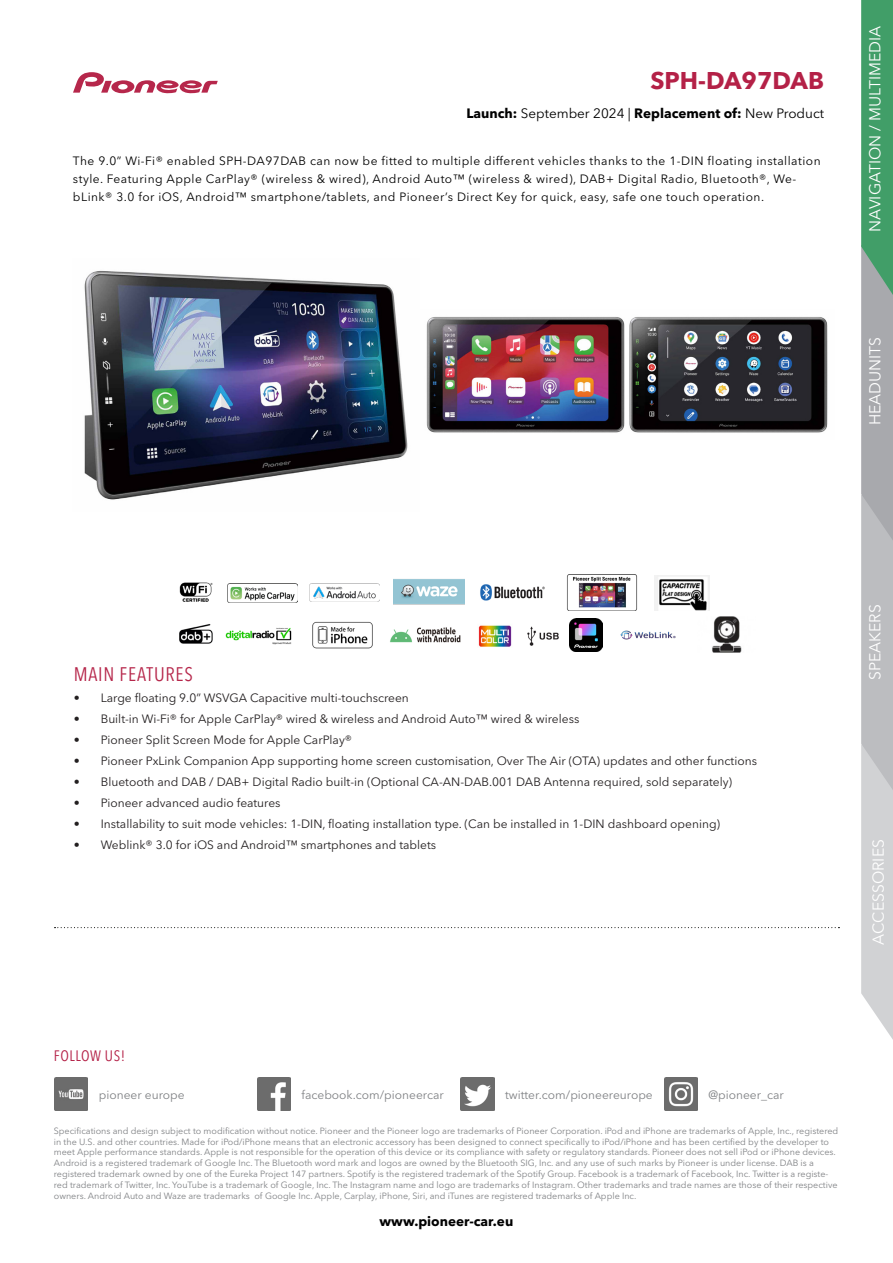
<style>
.page{position:relative;width:893px;height:1263px;background:#fff}
.page>*{position:absolute;margin:0;border:0;box-sizing:border-box;transform-origin:0 0}
.t1{font:700 24px "Avenir Next LT Pro";color:#b42147}
.t2{font:condensed 19.5px "Avenir Next LT Pro";letter-spacing:.04em;color:#b6274b}
.t3{font:15.75px "Avenir Next LT Pro";color:#fff}
.t4{font:condensed 15px "Avenir Next LT Pro";letter-spacing:.04em;color:#b42147}
.t5{font:13.5px "Avenir Next LT Pro";color:#000001}
.t6{font:700 13.5px "Avenir Next LT Pro";color:#000001}
.t7{font:12px "Avenir Next LT Pro";color:#231f20}
.t8{font:12px/18px "Avenir Next LT Pro";letter-spacing:.04em;color:#000001}
.t9{font:12px "Avenir Next LT Pro";color:#808285}
.t10{font:9px/10.8px "Avenir Next LT Pro";color:#808285}
.s1{font-weight:700}
</style>
<div class="page">
<svg style="left:73px;top:72px;width:145px;height:21px"></svg>
<img style="left:664px;top:1077px;width:34px;height:34px">
<img style="left:461px;top:1077px;width:33px;height:34px">
<img style="left:54px;top:1077px;width:33px;height:34px">
<img style="left:257px;top:1077px;width:34px;height:34px">
<svg style="left:861px;top:0;width:32px;height:1040px;background:#a2baaf"></svg>
<img style="left:527px;top:626px;width:32px;height:20px">
<img style="left:179px;top:624px;width:34px;height:20px">
<img style="left:478px;top:625px;width:34px;height:22px">
<img style="left:225px;top:627px;width:67px;height:18px">
<img style="left:480px;top:584px;width:65px;height:17px">
<img style="left:312px;top:621px;width:61px;height:28px">
<img style="left:394px;top:579px;width:70px;height:26px">
<img style="left:390px;top:627px;width:71px;height:16px">
<img style="left:179px;top:582px;width:34px;height:20px">
<svg style="left:55px;top:927px;width:784px;height:1px"></svg>
<img style="left:567px;top:574px;width:71px;height:37px">
<img style="left:620px;top:630px;width:56px;height:10px">
<img style="left:310px;top:584px;width:70px;height:17px">
<img style="left:227px;top:584px;width:71px;height:18px">
<img style="left:655px;top:575px;width:54px;height:36px">
<img style="left:84px;top:270px;width:324px;height:230px">
<img style="left:426px;top:317px;width:199px;height:116px">
<img style="left:629px;top:317px;width:199px;height:116px">
<img style="left:712px;top:617px;width:30px;height:36px">
<img style="left:569px;top:619px;width:34px;height:33px">
<p class="t1" style="left:650px;top:66px;width:175px">SPH-DA97DAB</p>
<p class="t5" style="left:466px;top:105px;width:359px"><span class="s1">Launch:</span> September 2024 | <span class="s1">Replacement of:</span> New Product</p>
<p class="t8" style="left:73px;top:152px;width:749px">The 9.0” Wi-Fi® enabled SPH-DA97DAB can now be fitted to multiple different vehicles thanks to the 1-DIN floating installation style. Featuring Apple CarPlay® (wireless &amp; wired), Android Auto™ (wireless &amp; wired), DAB+ Digital Radio, Bluetooth®, We&shy;bLink® 3.0 for iOS, Android™ smartphone/tablets, and Pioneer’s Direct Key for quick, easy, safe one touch operation.</p>
<p class="t3" style="left:865px;top:232px;width:207px;rotate:-90deg">NAVIGATION / MULTIMEDIA</p>
<p class="t3" style="left:865px;top:425px;width:90px;rotate:-90deg">HEADUNITS</p>
<p class="t2" style="left:74px;top:663px;width:121px">MAIN FEATURES</p>
<p class="t7" style="left:74px;top:691px;width:337px">• Large floating 9.0” WSVGA Capacitive multi-touchscreen</p>
<p class="t7" style="left:74px;top:712px;width:507px">• Built-in Wi-Fi® for Apple CarPlay® wired &amp; wireless and Android Auto™ wired &amp; wireless</p>
<p class="t7" style="left:74px;top:733px;width:280px">• Pioneer Split Screen Mode for Apple CarPlay®</p>
<p class="t7" style="left:74px;top:754px;width:685px">• Pioneer PxLink Companion App supporting home screen customisation, Over The Air (OTA) updates and other functions</p>
<p class="t7" style="left:74px;top:775px;width:660px">• Bluetooth and DAB / DAB+ Digital Radio built-in (Optional CA-AN-DAB.001 DAB Antenna required, sold separately)</p>
<p class="t7" style="left:74px;top:796px;width:208px">• Pioneer advanced audio features</p>
<p class="t7" style="left:74px;top:817px;width:648px">• Installability to suit mode vehicles: 1-DIN, floating installation type. (Can be installed in 1-DIN dashboard opening)</p>
<p class="t7" style="left:74px;top:838px;width:364px">• Weblink® 3.0 for iOS and Android™ smartphones and tablets</p>
<p class="t3" style="left:865px;top:680px;width:77px;rotate:-90deg">SPEAKERS</p>
<p class="t3" style="left:869px;top:944px;width:107px;rotate:-90deg">ACCESSORIES</p>
<p class="t4" style="left:54px;top:1047px;width:73px">FOLLOW US!</p>
<p class="t9" style="left:99px;top:1087px;width:87px">pioneer europe</p>
<p class="t9" style="left:301px;top:1088px;width:144px">facebook.com/pioneercar</p>
<p class="t9" style="left:505px;top:1087px;width:149px">twitter.com/pioneereurope</p>
<p class="t9" style="left:708px;top:1087px;width:77px">@pioneer_car</p>
<p class="t10" style="left:54px;top:1125px;width:786px">Specifications and design subject to modification without notice. Pioneer and the Pioneer logo are trademarks of Pioneer Corporation. iPod and iPhone are trademarks of Apple, Inc., registered in the U.S. and other countries. Made for iPod/iPhone means that an electronic accessory has been designed to connect specifically to iPod/iPhone and has been certified by the developer to meet Apple performance standards. Apple is not responsible for the operation of this device or its compliance with safety or regulatory standards. Pioneer does not sell iPod or iPhone devices.<br>Android is a registered trademark of Google Inc. The Bluetooth word mark and logos are owned by the Bluetooth SIG, Inc. and any use of such marks by Pioneer is under license. DAB is a registered trademark owned by one of the Eureka Project 147 partners. Spotify is the registered trademark of the Spotify Group. Facebook is a trademark of Facebook, Inc. Twitter is a registe&shy;red trademark of Twitter, Inc. YouTube is a trademark of Google, Inc. The Instagram name and logo are trademarks of Instagram. Other trademarks and trade names are those of their respective owners. Android Auto and Waze are trademarks of Google Inc. Apple, Carplay, iPhone, Siri, and iTunes are registered trademarks of Apple Inc.</p>
<p class="t6" style="left:380px;top:1213px;width:135px">www.pioneer-car.eu</p>
</div>
